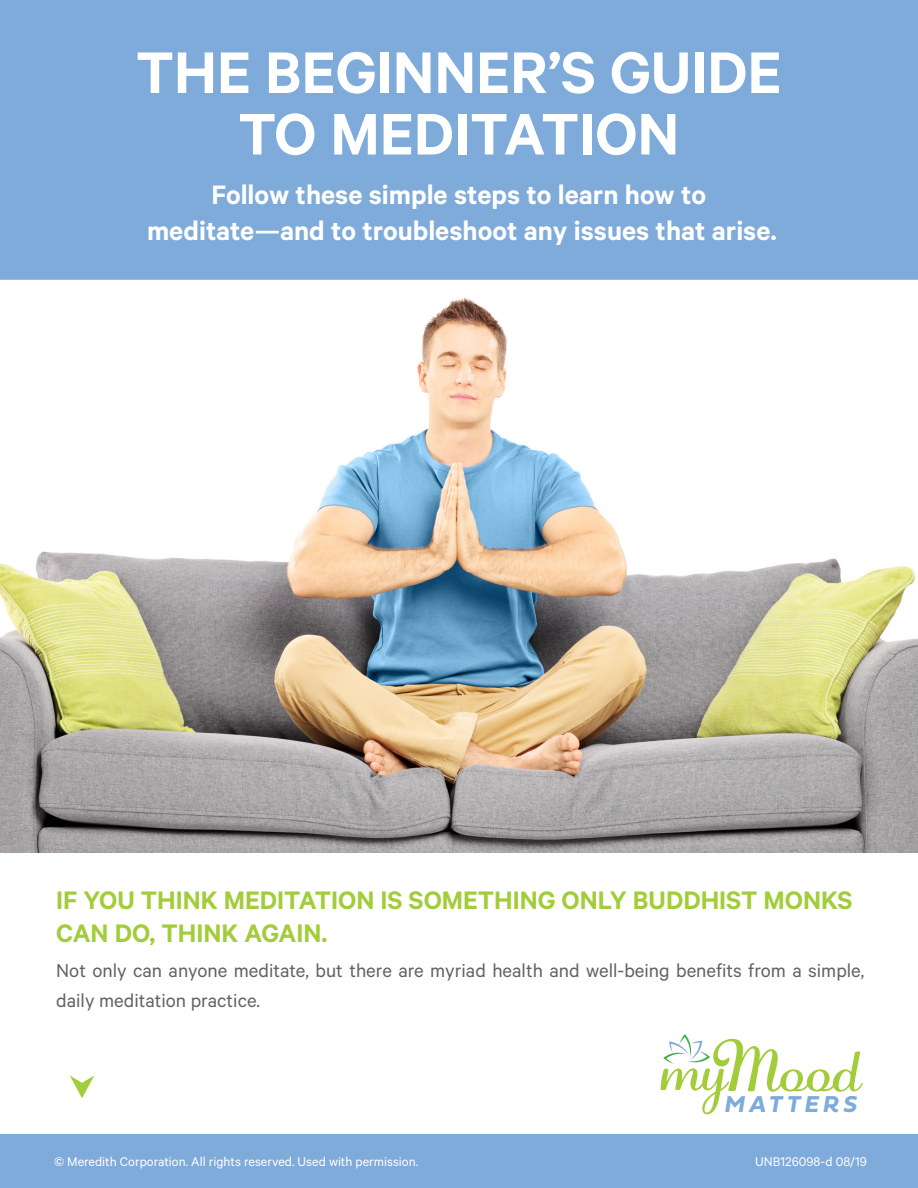
<style>
.page{position:relative;width:918px;height:1188px;background:#fff}
.page>*{position:absolute;margin:0;border:0;box-sizing:border-box;transform-origin:0 0}
.t1{font:67.2px "Adage Script JF";color:#a2cc39}
.t2{font:600 66px/61.5px "Calibre";color:#fff;text-align:center}
.t3{font:600 30px/36px "Calibre";color:#fff;text-align:center}
.t4{font:600 28.5px/33px "Calibre";color:#a1cd3a}
.t5{font:italic 700 23.85px "Fieldwork";letter-spacing:.195em;color:#7dabda}
.t6{font:21px/30px "Calibre";color:#636366}
.t7{font:14.25px "Calibre";color:#fff}
</style>
<div class="page">
<img style="left:0;top:297px;width:918px;height:555px">
<div style="left:0;top:1134px;width:918px;height:54px;background:#7fabdb"></div>
<div style="left:0;top:0;width:918px;height:280px;background:#7fabdb"></div>
<svg style="left:661px;top:1034px;width:68px;height:80px"></svg>
<svg style="left:70px;top:1076px;width:24px;height:22px"></svg>
<p class="t2" style="left:136px;top:40px;width:647px">THE BEGINNER’S GUIDE<br>TO MEDITATION</p>
<p class="t3" style="left:147px;top:176px;width:631px">Follow these simple steps to learn how to meditate—and to troubleshoot any issues that arise.</p>
<p class="t4" style="left:56px;top:883px;width:798px">IF YOU THINK MEDITATION IS SOMETHING ONLY BUDDHIST MONKS<br>CAN DO, THINK AGAIN.</p>
<p class="t6" style="left:56px;top:955px;width:810px">Not only can anyone meditate, but there are myriad health and well-being benefits from a simple, daily meditation practice.</p>
<p class="t1" style="left:712px;top:1023px;width:151px">Mood</p>
<p class="t5" style="left:724px;top:1085px;width:134px">MATTERS</p>
<p class="t7" style="left:54px;top:1154px;width:366px">© Meredith Corporation. All rights reserved. Used with permission.</p>
<p class="t7" style="left:755px;top:1153px;width:113px">UNB126098-d 08/19</p>
</div>
